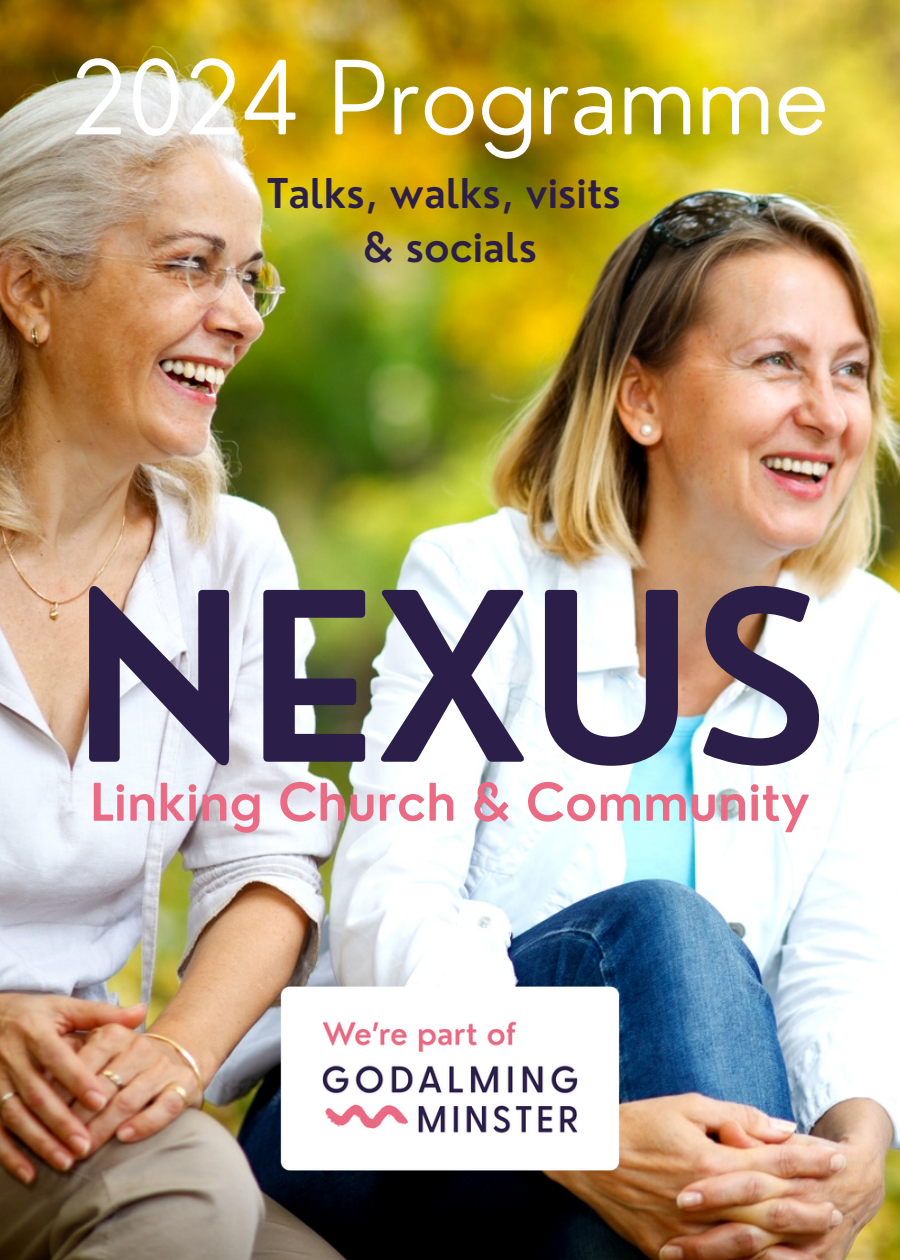
<style>
.page{position:relative;width:900px;height:1260px;background:#fff}
.page>*{position:absolute;margin:0;border:0;box-sizing:border-box;transform-origin:0 0}
.t1{font:600 229px "Nourd";color:#2b1f49}
.t2{font:300 99.5px "Nourd";color:#fff}
.t3{font:600 50.5px "Nourd";color:#ea6b83}
.t4{font:600 40px "Nourd";color:#2b1f49}
</style>
<div class="page">
<img style="left:0;top:0;width:900px;height:1260px">
<img style="left:281px;top:986px;width:339px;height:184px">
<p class="t2" style="left:71px;top:35px;width:759px">2024 Programme</p>
<p class="t4" style="left:267px;top:168px;width:355px">Talks, walks, visits</p>
<p class="t4" style="left:363px;top:222px;width:176px">&amp; socials</p>
<p class="t1" style="left:72px;top:533px;width:758px">NEXUS</p>
<p class="t3" style="left:90px;top:770px;width:721px">Linking Church &amp; Community</p>
</div>
